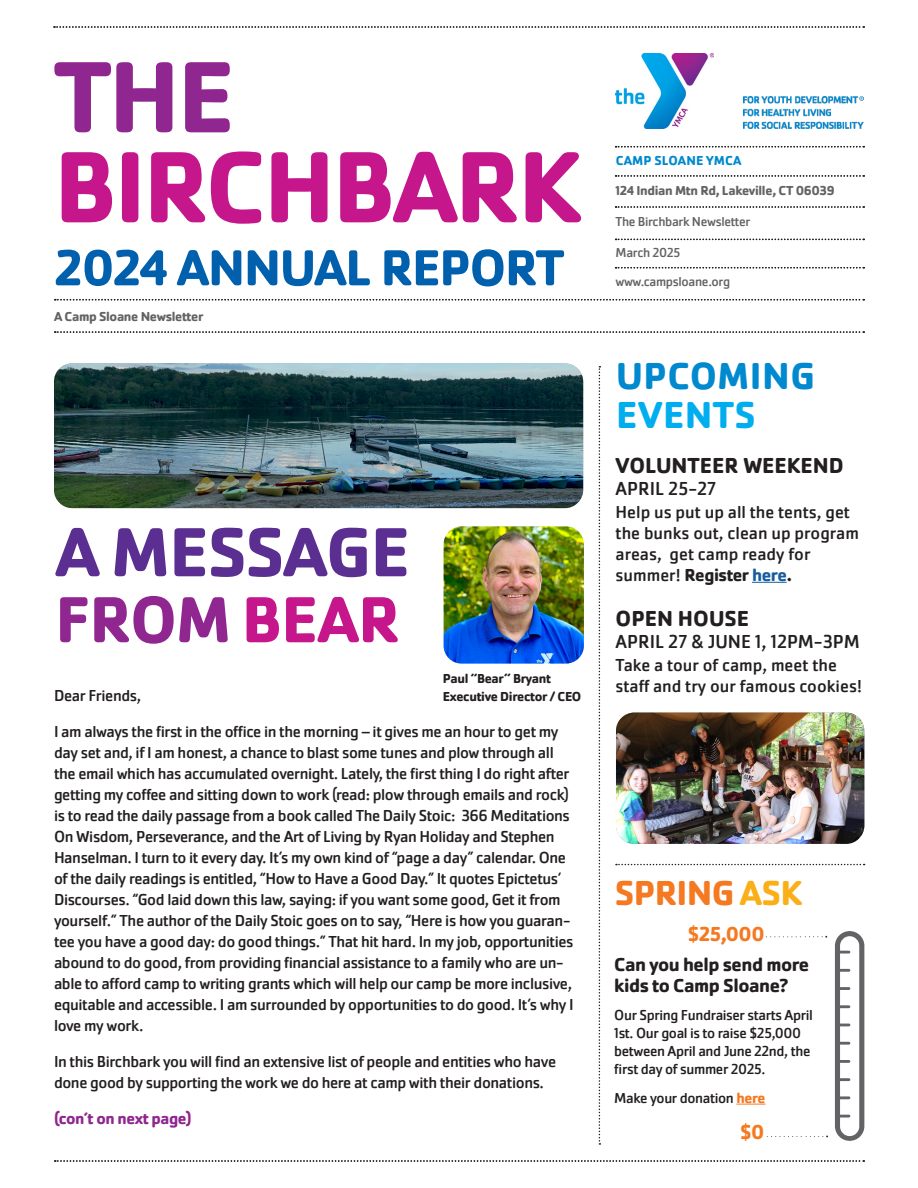
<style>
.page{position:relative;width:918px;height:1188px;background:#fff}
.page>*{position:absolute;margin:0;border:0;box-sizing:border-box;transform-origin:0 0}
.Address_Phone_Web{font:700 105px/90px "Cachet Pro";letter-spacing:-.025em;color:#c5168c}
.Heading_1{font:700 72px "Cachet Pro";letter-spacing:-.015em;color:#5b2e91}
.Heading_1-2{font:700 67.5px "Cachet Pro";letter-spacing:-.015em;color:#90268f}
.Address_Phone_Web-2{font:700 52.5px "Cachet Pro";letter-spacing:-.025em;color:#0160ae}
.Heading_2{font:700 39px/39px "Cachet Pro";letter-spacing:.01em;color:#0089cf}
.Heading_2-2{font:700 36px "Cachet Pro";letter-spacing:-.02em;color:#f47921}
.Body_copy{font:700 22.5px "Cachet Pro";color:#231f20}
.Callout{font:700 21px "Cachet Pro";color:#f47921}
.Address_Phone_Web-3{font:700 19.5px/21px "Cachet Pro";letter-spacing:-.025em;color:#231f20}
.Body_copy-2{font:19.5px "Cachet Pro";color:#231f20}
.Body_copy-3{font:18px/21px "Cachet Pro";color:#231f20}
.Byline___Image_Caption{font:16.5px/21px "Cachet Pro";letter-spacing:-.025em;color:#231f20}
.Heading_1-3{font:700 16.5px "Cachet Pro";letter-spacing:-.025em;color:#90268f}
.Address_Phone_Web-4{font:15px/18px "Cachet Pro";letter-spacing:-.025em;color:#231f20}
.Address{font:700 13.5px "Cachet Pro";letter-spacing:-.025em;color:#636366}
.Vol_Issue_Date_Website{font:13.5px "Cachet Pro";letter-spacing:-.025em;color:#636366}
.Byline___Image_Caption-2{font:700 13.5px "Cachet Pro";letter-spacing:-.025em;color:#231f20}
.Location{font:700 13.5px "Cachet Pro";letter-spacing:.01em;color:#0089cf}
.s1{color:#90268f}
.s2{color:#c5168c}
.s3{color:#00aeef}
.s4{font-weight:700}
.s5{font-weight:700;color:#175d9e}
.s6{color:#faaf18}
.s7{font-weight:700;color:#f47921}
</style>
<div class="page">
<img style="left:54px;top:363px;width:529px;height:145px">
<img style="left:616px;top:713px;width:248px;height:131px">
<svg style="left:599px;top:366px;width:1px;height:779px"></svg>
<svg style="left:54px;top:26px;width:810px;height:2px"></svg>
<svg style="left:616px;top:146px;width:248px;height:1px"></svg>
<svg style="left:616px;top:175px;width:248px;height:2px"></svg>
<svg style="left:616px;top:206px;width:248px;height:2px"></svg>
<svg style="left:616px;top:239px;width:248px;height:1px"></svg>
<svg style="left:616px;top:267px;width:248px;height:1px"></svg>
<svg style="left:55px;top:299px;width:809px;height:1px"></svg>
<svg style="left:55px;top:1160px;width:809px;height:2px"></svg>
<svg style="left:55px;top:331px;width:809px;height:2px"></svg>
<svg style="left:616px;top:864px;width:249px;height:1px"></svg>
<hr style="left:752px;top:582px;width:35px;height:1px;background:#175d9e">
<hr style="left:736px;top:1104px;width:30px;height:1px;background:#f47921">
<img style="left:444px;top:526px;width:140px;height:138px">
<div style="left:835px;top:931px;width:29px;height:210px;background:#636366;border-radius:15px"></div>
<div style="left:840px;top:936px;width:19px;height:200px;background:#fff;border-radius:10px"></div>
<svg style="left:840px;top:987px;width:9px;height:3px"></svg>
<svg style="left:840px;top:969px;width:9px;height:3px"></svg>
<svg style="left:840px;top:951px;width:9px;height:3px"></svg>
<svg style="left:840px;top:1005px;width:9px;height:3px"></svg>
<svg style="left:840px;top:1024px;width:9px;height:2px"></svg>
<svg style="left:840px;top:1042px;width:9px;height:3px"></svg>
<svg style="left:840px;top:1060px;width:9px;height:3px"></svg>
<svg style="left:840px;top:1078px;width:9px;height:3px"></svg>
<svg style="left:840px;top:1096px;width:9px;height:3px"></svg>
<svg style="left:840px;top:1115px;width:19px;height:15px"></svg>
<svg style="left:766px;top:936px;width:61px;height:2px"></svg>
<svg style="left:767px;top:1135px;width:61px;height:2px"></svg>
<img style="left:616px;top:54px;width:97px;height:75px">
<img style="left:744px;top:97px;width:120px;height:32px">
<p class="Address_Phone_Web" style="left:54px;top:52px;width:529px"><span class="s1">THE<br></span>BIRCHBARK</p>
<p class="Address_Phone_Web-2" style="left:54px;top:235px;width:512px">2024 ANNUAL REPORT</p>
<p class="Address" style="left:54px;top:308px;width:151px">A Camp Sloane Newsletter</p>
<p class="Heading_1" style="left:55px;top:507px;width:356px">A MESSAGE</p>
<p class="Heading_1-2" style="left:55px;top:578px;width:346px">FROM <span class="s2">BEAR</span></p>
<p class="Byline___Image_Caption-2" style="left:443px;top:671px;width:110px">Paul “Bear” Bryant</p>
<p class="Byline___Image_Caption-2" style="left:443px;top:689px;width:140px">Executive Director / CEO</p>
<p class="Byline___Image_Caption" style="left:54px;top:685px;width:89px">Dear Friends,</p>
<p class="Byline___Image_Caption" style="left:54px;top:721px;width:521px">I am always the first in the office in the morning – it gives me an hour to get my day set and, if I am honest, a chance to blast some tunes and plow through all the email which has accumulated overnight. Lately, the first thing I do right after getting my coffee and sitting down to work (read: plow through emails and rock) is to read the daily passage from a book called The Daily Stoic: 366 Meditations On Wisdom, Perseverance, and the Art of Living by Ryan Holiday and Stephen Hanselman. I turn to it every day. It’s my own kind of “page a day” calendar. One of the daily readings is entitled, “How to Have a Good Day.” It quotes Epictetus’ Discourses. “God laid down this law, saying: if you want some good, Get it from yourself.” The author of the Daily Stoic goes on to say, “Here is how you guaran&shy;tee you have a good day: do good things.” That hit hard. In my job, opportunities abound to do good, from providing financial assistance to a family who are un&shy;able to afford camp to writing grants which will help our camp be more inclusive, equitable and accessible. I am surrounded by opportunities to do good. It’s why I love my work.</p>
<p class="Byline___Image_Caption" style="left:54px;top:1051px;width:504px">In this Birchbark you will find an extensive list of people and entities who have done good by supporting the work we do here at camp with their donations.</p>
<p class="Heading_1-3" style="left:54px;top:1108px;width:139px">(con’t on next page)</p>
<p class="Location" style="left:616px;top:152px;width:127px">CAMP SLOANE YMCA</p>
<p class="Address" style="left:616px;top:182px;width:221px">124 Indian Mtn Rd, Lakeville, CT 06039</p>
<p class="Vol_Issue_Date_Website" style="left:616px;top:214px;width:136px">The Birchbark Newsletter</p>
<p class="Vol_Issue_Date_Website" style="left:616px;top:245px;width:66px">March 2025</p>
<p class="Vol_Issue_Date_Website" style="left:616px;top:274px;width:116px">www.campsloane.org</p>
<p class="Heading_2" style="left:616px;top:356px;width:200px">UPCOMING<br><span class="s3">EVENTS</span></p>
<p class="Body_copy" style="left:616px;top:451px;width:230px">VOLUNTEER WEEKEND</p>
<p class="Body_copy-2" style="left:616px;top:477px;width:102px">APRIL 25-27</p>
<p class="Body_copy-3" style="left:616px;top:501px;width:245px">Help us put up all the tents, get the bunks out, clean up program areas, get camp ready for summer! <span class="s4">Register</span> <span class="s5">here</span><span class="s4">.</span></p>
<p class="Body_copy" style="left:616px;top:604px;width:135px">OPEN HOUSE</p>
<p class="Body_copy-2" style="left:616px;top:630px;width:246px">APRIL 27 &amp; JUNE 1, 12PM-3PM</p>
<p class="Body_copy-3" style="left:616px;top:654px;width:248px">Take a tour of camp, meet the staff and try our famous cookies!</p>
<p class="Heading_2-2" style="left:615px;top:871px;width:189px">SPRING <span class="s6">ASK</span></p>
<p class="Callout" style="left:688px;top:920px;width:78px">$25,000</p>
<p class="Address_Phone_Web-3" style="left:614px;top:954px;width:196px">Can you help send more kids to Camp Sloane?</p>
<p class="Address_Phone_Web-4" style="left:614px;top:1006px;width:200px">Our Spring Fundraiser starts April<br>1st. Our goal is to raise $25,000 between April and June 22nd, the first day of summer 2025.</p>
<p class="Address_Phone_Web-4" style="left:614px;top:1089px;width:153px">Make your donation <span class="s7">here</span></p>
<p class="Callout" style="left:740px;top:1118px;width:26px">$0</p>
</div>
